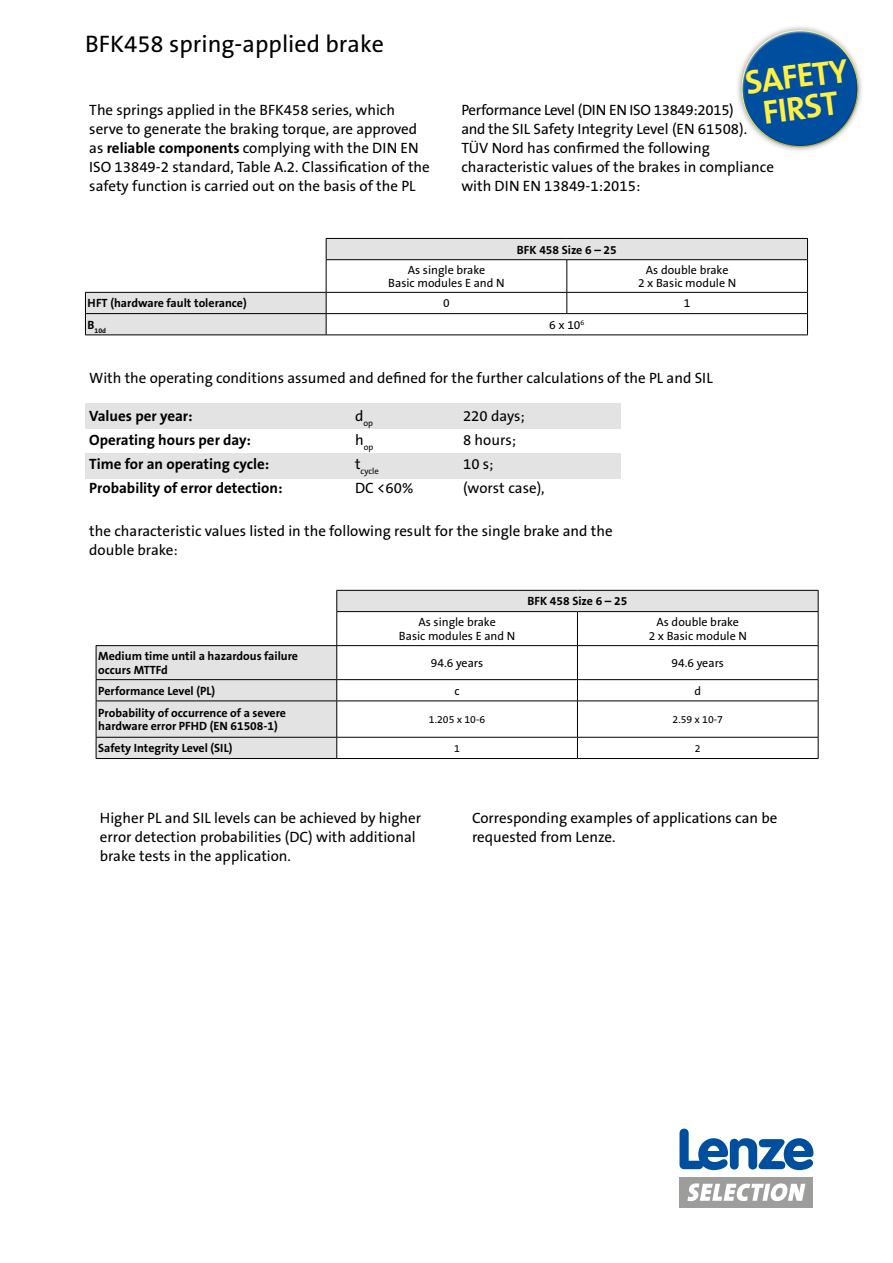
<style>
.page{position:relative;width:893px;height:1263px;background:#fff}
.page>*{position:absolute;margin:0;border:0;box-sizing:border-box;transform-origin:0 0}
.t1{font:700 33.75px/31.7px "The Sans B7";color:#fff042;text-align:center}
.t2{font:24px "The Sans B5 Plain";color:#000}
.t3{font:15px/19.2px "The Sans B5 Plain";color:#000}
.t4{font:700 15px "The Sans B7";color:#000}
.t5{font:700 12px/13.5px "The Sans B7";color:#000}
.t6{font:12px/13.5px "The Sans B5 Plain";color:#000;text-align:center}
.t7{font:10.5px "The Sans B5 Plain";color:#000}
.t8{font:8.7px "The Sans B5 Plain";color:#000}
.t9{font:700 6.9px "The Sans B7";color:#000}
.s1{font-family:"The Sans B7";font-weight:700}
</style>
<div class="page">
<svg style="left:679px;top:1128px;width:134px;height:42px"></svg>
<div style="left:679px;top:1177px;width:134px;height:30px;background:#9d9d9c"></div>
<svg style="left:687px;top:1183px;width:118px;height:18px"></svg>
<div style="left:85px;top:453px;width:536px;height:25px;background:#e3e3e3"></div>
<div style="left:85px;top:403px;width:536px;height:25px;background:#e3e3e3"></div>
<svg style="left:85px;top:238px;width:722px;height:97px"></svg>
<hr style="left:326px;top:238px;width:241px;height:1px;background:#000">
<svg style="left:326px;top:239px;width:1px;height:20px"></svg>
<hr style="left:567px;top:238px;width:241px;height:1px;background:#000">
<svg style="left:807px;top:239px;width:1px;height:20px"></svg>
<hr style="left:326px;top:259px;width:241px;height:1px;background:#000">
<hr style="left:326px;top:260px;width:1px;height:32px;background:#000">
<hr style="left:567px;top:259px;width:241px;height:1px;background:#000">
<hr style="left:566px;top:260px;width:1px;height:32px;background:#000">
<hr style="left:807px;top:260px;width:1px;height:32px;background:#000">
<hr style="left:85px;top:292px;width:241px;height:1px;background:#000">
<hr style="left:326px;top:292px;width:241px;height:1px;background:#000">
<hr style="left:567px;top:292px;width:241px;height:1px;background:#000">
<svg style="left:566px;top:293px;width:1px;height:20px"></svg>
<hr style="left:85px;top:313px;width:241px;height:1px;background:#000">
<svg style="left:85px;top:293px;width:1px;height:42px"></svg>
<hr style="left:326px;top:313px;width:241px;height:1px;background:#000">
<svg style="left:326px;top:293px;width:1px;height:42px"></svg>
<hr style="left:567px;top:313px;width:241px;height:1px;background:#000">
<svg style="left:807px;top:293px;width:1px;height:42px"></svg>
<hr style="left:85px;top:335px;width:241px;height:1px;background:#000">
<hr style="left:326px;top:335px;width:241px;height:1px;background:#000">
<hr style="left:567px;top:335px;width:241px;height:1px;background:#000">
<svg style="left:97px;top:591px;width:721px;height:167px"></svg>
<hr style="left:336px;top:590px;width:241px;height:1px;background:#000">
<svg style="left:336px;top:591px;width:1px;height:20px"></svg>
<hr style="left:577px;top:590px;width:241px;height:1px;background:#000">
<svg style="left:818px;top:591px;width:1px;height:20px"></svg>
<hr style="left:336px;top:611px;width:241px;height:1px;background:#000">
<hr style="left:336px;top:612px;width:1px;height:33px;background:#000">
<hr style="left:577px;top:611px;width:241px;height:1px;background:#000">
<hr style="left:577px;top:612px;width:1px;height:33px;background:#000">
<hr style="left:818px;top:612px;width:1px;height:33px;background:#000">
<hr style="left:96px;top:645px;width:241px;height:1px;background:#000">
<hr style="left:96px;top:646px;width:1px;height:33px;background:#000">
<hr style="left:337px;top:645px;width:240px;height:1px;background:#000">
<hr style="left:336px;top:646px;width:1px;height:33px;background:#000">
<hr style="left:577px;top:645px;width:241px;height:1px;background:#000">
<hr style="left:577px;top:646px;width:1px;height:33px;background:#000">
<hr style="left:818px;top:646px;width:1px;height:33px;background:#000">
<hr style="left:96px;top:679px;width:241px;height:1px;background:#000">
<svg style="left:96px;top:680px;width:1px;height:21px"></svg>
<hr style="left:337px;top:679px;width:240px;height:1px;background:#000">
<svg style="left:336px;top:680px;width:1px;height:21px"></svg>
<hr style="left:577px;top:679px;width:241px;height:1px;background:#000">
<svg style="left:577px;top:680px;width:1px;height:21px"></svg>
<svg style="left:818px;top:680px;width:1px;height:21px"></svg>
<hr style="left:96px;top:701px;width:241px;height:1px;background:#000">
<hr style="left:96px;top:701px;width:1px;height:36px;background:#000">
<hr style="left:337px;top:701px;width:240px;height:1px;background:#000">
<hr style="left:336px;top:701px;width:1px;height:36px;background:#000">
<hr style="left:577px;top:701px;width:241px;height:1px;background:#000">
<hr style="left:577px;top:701px;width:1px;height:36px;background:#000">
<hr style="left:818px;top:701px;width:1px;height:36px;background:#000">
<hr style="left:96px;top:737px;width:241px;height:1px;background:#000">
<svg style="left:96px;top:737px;width:1px;height:21px"></svg>
<hr style="left:337px;top:737px;width:240px;height:1px;background:#000">
<svg style="left:336px;top:737px;width:1px;height:21px"></svg>
<hr style="left:577px;top:737px;width:241px;height:1px;background:#000">
<svg style="left:577px;top:737px;width:1px;height:21px"></svg>
<svg style="left:818px;top:737px;width:1px;height:21px"></svg>
<hr style="left:96px;top:758px;width:241px;height:1px;background:#000">
<hr style="left:337px;top:758px;width:240px;height:1px;background:#000">
<hr style="left:577px;top:758px;width:241px;height:1px;background:#000">
<div style="left:735px;top:24px;width:129px;height:129px;background:#000;opacity:.4"></div>
<div style="left:740px;top:29px;width:114px;height:87px;background:#fff;opacity:.75"></div>
<div style="left:744px;top:49px;width:116px;height:100px;background:#000;opacity:.26"></div>
<h2 class="t2" style="left:85px;top:31px;width:301px">BFK458 spring-applied brake</h2>
<h1 class="t1" style="left:744px;top:68px;width:105px;rotate:-7deg">SAFETY<br>FIRST</h1>
<p class="t3" style="left:89px;top:101px;width:342px">The springs applied in the BFK458 series, which serve to generate the braking torque, are approved as <span class="s1">reliable components</span> complying with the DIN EN ISO 13849-2 standard, Table A.2. Classification of the safety function is carried out on the basis of the PL</p>
<p class="t3" style="left:461px;top:101px;width:314px">Performance Level (DIN EN ISO 13849:2015)<br>and the SIL Safety Integrity Level (EN 61508).<br>TÜV Nord has confirmed the following characteristic values of the brakes in compliance with DIN EN 13849-1:2015:</p>
<p class="t5" style="left:517px;top:243px;width:101px">BFK 458 Size 6 – 25</p>
<p class="t6" style="left:388px;top:263px;width:118px">As single brake<br>Basic modules E and N</p>
<p class="t6" style="left:638px;top:263px;width:100px">As double brake<br>2 x Basic module N</p>
<p class="t5" style="left:88px;top:297px;width:161px">HFT (hardware fault tolerance)</p>
<p class="t6" style="left:443px;top:297px;width:8px">0</p>
<p class="t6" style="left:684px;top:297px;width:8px">1</p>
<p class="t9" style="left:88px;top:327px;width:20px"><sup>B</sup>10d</p>
<p class="t6" style="left:549px;top:318px;width:37px">6 x 10<sup>6</sup></p>
<p class="t3" style="left:89px;top:369px;width:625px">With the operating conditions assumed and defined for the further calculations of the PL and SIL</p>
<p class="t4" style="left:89px;top:408px;width:105px">Values per year:</p>
<p class="t8" style="left:355px;top:418px;width:19px"><sup>d</sup>op</p>
<p class="t3" style="left:463px;top:407px;width:63px">220 days;</p>
<p class="t4" style="left:89px;top:432px;width:163px">Operating hours per day:</p>
<p class="t8" style="left:355px;top:442px;width:20px"><sup>h</sup>op</p>
<p class="t3" style="left:463px;top:431px;width:54px">8 hours;</p>
<p class="t4" style="left:89px;top:456px;width:182px">Time for an operating cycle:</p>
<p class="t8" style="left:355px;top:466px;width:25px"><sup>t</sup>cycle</p>
<p class="t3" style="left:463px;top:455px;width:32px">10 s;</p>
<p class="t4" style="left:89px;top:480px;width:195px">Probability of error detection:</p>
<p class="t3" style="left:355px;top:479px;width:60px">DC &lt;60%</p>
<p class="t3" style="left:463px;top:479px;width:83px">(worst case),</p>
<p class="t3" style="left:89px;top:522px;width:525px">the characteristic values listed in the following result for the single brake and the double brake:</p>
<p class="t5" style="left:528px;top:595px;width:101px">BFK 458 Size 6 – 25</p>
<p class="t6" style="left:399px;top:616px;width:118px">As single brake<br>Basic modules E and N</p>
<p class="t6" style="left:649px;top:616px;width:100px">As double brake<br>2 x Basic module N</p>
<p class="t5" style="left:98px;top:650px;width:201px">Medium time until a hazardous failure occurs MTTFd</p>
<p class="t6" style="left:431px;top:657px;width:54px">94.6 years</p>
<p class="t6" style="left:672px;top:657px;width:54px">94.6 years</p>
<p class="t5" style="left:98px;top:684px;width:119px">Performance Level (PL)</p>
<p class="t6" style="left:454px;top:684px;width:7px">c</p>
<p class="t6" style="left:694px;top:684px;width:8px">d</p>
<p class="t5" style="left:98px;top:706px;width:189px">Probability of occurrence of a severe hardware error PFHD (EN 61508-1)</p>
<p class="t7" style="left:429px;top:714px;width:58px">1.205 x 10-6</p>
<p class="t7" style="left:672px;top:714px;width:52px">2.59 x 10-7</p>
<p class="t5" style="left:98px;top:742px;width:136px">Safety Integrity Level (SIL)</p>
<p class="t7" style="left:454px;top:743px;width:7px">1</p>
<p class="t7" style="left:695px;top:743px;width:7px">2</p>
<p class="t3" style="left:100px;top:809px;width:323px">Higher PL and SIL levels can be achieved by higher error detection probabilities (DC) with additional brake tests in the application.</p>
<p class="t3" style="left:472px;top:809px;width:307px">Corresponding examples of applications can be requested from Lenze.</p>
</div>
